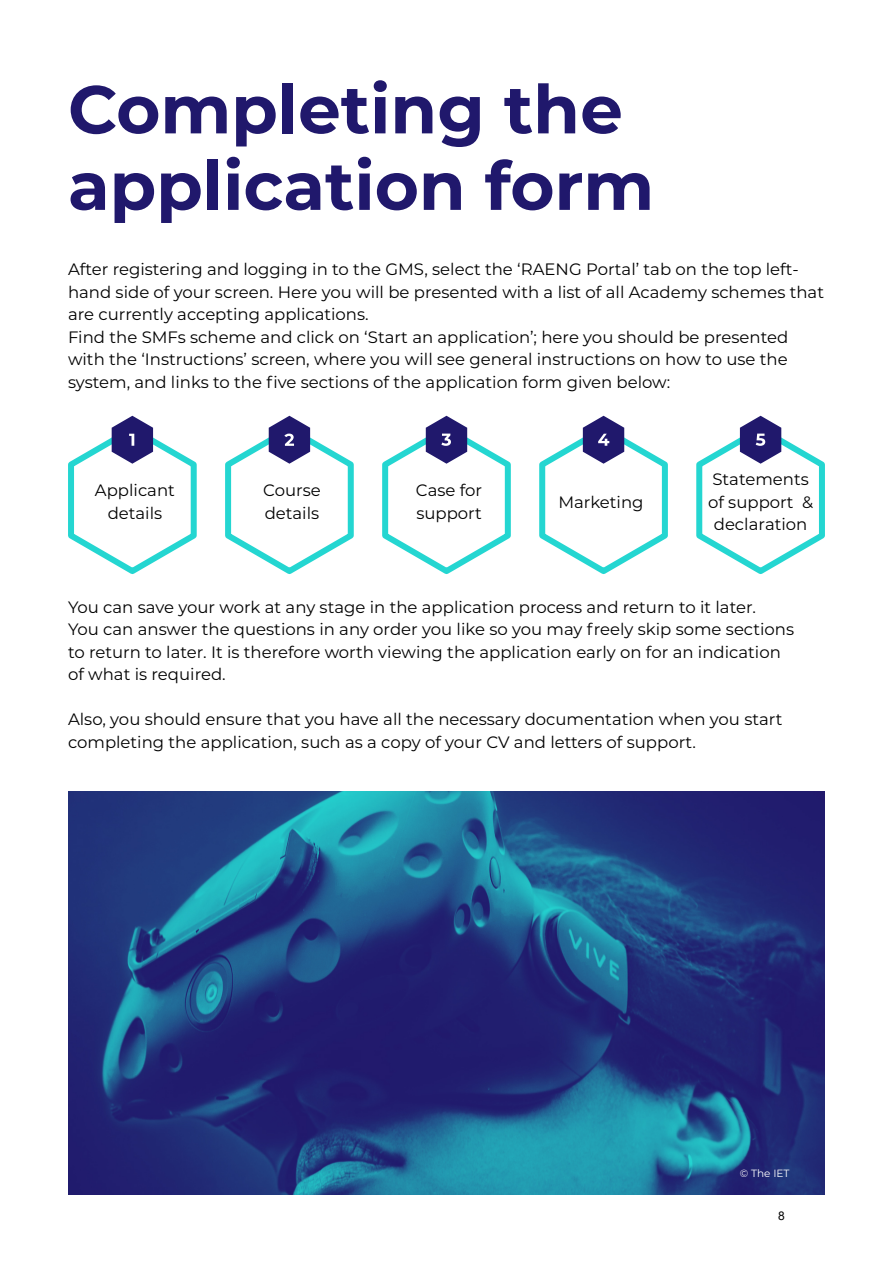
<style>
.page{position:relative;width:893px;height:1263px;background:#fff}
.page>*{position:absolute;margin:0;border:0;box-sizing:border-box;transform-origin:0 0}
.t1{font:700 67.5px/76.5px "Montserrat";color:#20186c}
.t2{font:16.5px/22.5px "Montserrat";color:#000}
.t3{font:12px "Arial";color:#000}
.t4{font:10.5px "Montserrat";color:#fff}
</style>
<div class="page">
<svg style="left:68px;top:416px;width:129px;height:158px"></svg>
<svg style="left:382px;top:416px;width:129px;height:158px"></svg>
<svg style="left:539px;top:416px;width:129px;height:158px"></svg>
<svg style="left:696px;top:416px;width:129px;height:158px"></svg>
<svg style="left:225px;top:416px;width:129px;height:158px"></svg>
<img style="left:69px;top:792px;width:755px;height:402px">
<h1 class="t1" style="left:68px;top:68px;width:588px">Completing the application form</h1>
<p class="t2" style="left:68px;top:258px;width:757px">After registering and logging in to the GMS, select the ‘RAENG Portal’ tab on the top left&shy;hand side of your screen. Here you will be presented with a list of all Academy schemes that are currently accepting applications.<br>Find the SMFs scheme and click on ‘Start an application’; here you should be presented with the ‘Instructions’ screen, where you will see general instructions on how to use the system, and links to the five sections of the application form given below:</p>
<p class="t2" style="left:95px;top:479px;width:81px;text-align:center">Applicant details</p>
<p class="t2" style="left:263px;top:479px;width:59px">Course details</p>
<p class="t2" style="left:416px;top:479px;width:68px">Case for support</p>
<p class="t2" style="left:558px;top:490px;width:87px">Marketing</p>
<p class="t2" style="left:708px;top:467px;width:107px;text-align:center">Statements of support &amp; declaration</p>
<p class="t2" style="left:68px;top:595px;width:727px">You can save your work at any stage in the application process and return to it later.<br>You can answer the questions in any order you like so you may freely skip some sections to return to later. It is therefore worth viewing the application early on for an indication of what is required.</p>
<p class="t2" style="left:68px;top:708px;width:716px">Also, you should ensure that you have all the necessary documentation when you start completing the application, such as a copy of your CV and letters of support.</p>
<p class="t4" style="left:740px;top:1166px;width:51px">© The IET</p>
<p class="t3" style="left:778px;top:1207px;width:8px">8</p>
</div>
